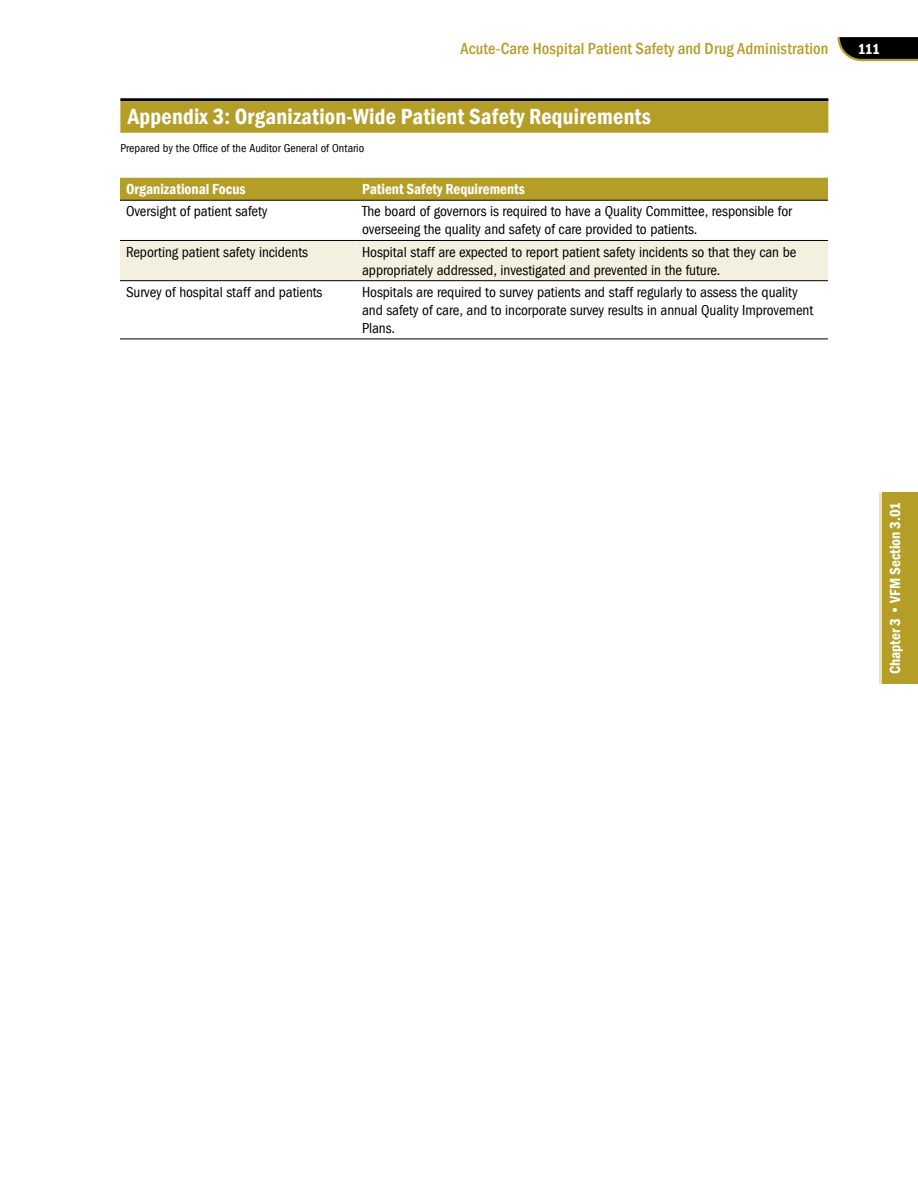
<style>
.page{position:relative;width:918px;height:1188px;background:#fff}
.page>*{position:absolute;margin:0;border:0;box-sizing:border-box;transform-origin:0 0}
.t1{font:600 condensed 22.5px "Franklin Gothic";letter-spacing:.01em;color:#fff}
.t2{font:500 condensed 16.5px "Franklin Gothic";letter-spacing:.01em;color:#b59e27}
.t3{font:15px/18px "Franklin Got Cd ITCTT";letter-spacing:-.005em;color:#000}
.t4{font:600 condensed 15px "Franklin Gothic";color:#fff}
.t5{font:12px "Franklin Got Cd ITCTT";color:#000}
</style>
<div class="page">
<svg style="left:837px;top:37px;width:81px;height:25px;background:#2d2b1f"></svg>
<div style="left:882px;top:493px;width:36px;height:191px;background:#b59e27"></div>
<hr style="left:879px;top:493px;width:3px;height:191px;background:#e9e2be">
<hr style="left:120px;top:98px;width:708px;height:3px;background:#000">
<div style="left:120px;top:101px;width:708px;height:32px;background:#b59e27"></div>
<div style="left:120px;top:178px;width:708px;height:22px;background:#b59e27"></div>
<svg style="left:120px;top:281px;width:708px;height:58px"></svg>
<div style="left:120px;top:241px;width:708px;height:39px;background:#f4f0df"></div>
<hr style="left:120px;top:200px;width:236px;height:1px;background:#000">
<hr style="left:356px;top:200px;width:472px;height:1px;background:#000">
<hr style="left:120px;top:240px;width:236px;height:1px;background:#000">
<hr style="left:356px;top:240px;width:472px;height:1px;background:#000">
<hr style="left:120px;top:280px;width:236px;height:1px;background:#000">
<hr style="left:356px;top:280px;width:472px;height:1px;background:#000">
<hr style="left:120px;top:339px;width:236px;height:1px;background:#000">
<hr style="left:356px;top:339px;width:472px;height:1px;background:#000">
<p class="t2" style="left:461px;top:38px;width:369px">Acute-Care Hospital Patient Safety and Drug Administration</p>
<p class="t4" style="left:858px;top:39px;width:24px">111</p>
<h1 class="t1" style="left:128px;top:101px;width:525px">Appendix 3: Organization-Wide Patient Safety Requirements</h1>
<p class="t5" style="left:120px;top:141px;width:245px">Prepared by the Office of the Auditor General of Ontario</p>
<p class="t4" style="left:126px;top:179px;width:121px">Organizational Focus</p>
<p class="t4" style="left:362px;top:179px;width:164px">Patient Safety Requirements</p>
<p class="t3" style="left:126px;top:202px;width:143px">Oversight of patient safety</p>
<p class="t3" style="left:362px;top:202px;width:431px">The board of governors is required to have a Quality Committee, responsible for overseeing the quality and safety of care provided to patients.</p>
<p class="t3" style="left:126px;top:242px;width:183px">Reporting patient safety incidents</p>
<p class="t3" style="left:362px;top:242px;width:436px">Hospital staff are expected to report patient safety incidents so that they can be appropriately addressed, investigated and prevented in the future.</p>
<p class="t3" style="left:126px;top:283px;width:198px">Survey of hospital staff and patients</p>
<p class="t3" style="left:362px;top:283px;width:453px">Hospitals are required to survey patients and staff regularly to assess the quality and safety of care, and to incorporate survey results in annual Quality Improvement<br>Plans.</p>
<p class="t4" style="left:885px;top:674px;width:174px;rotate:-90deg">Chapter 3 • VFM Section 3.01</p>
</div>
